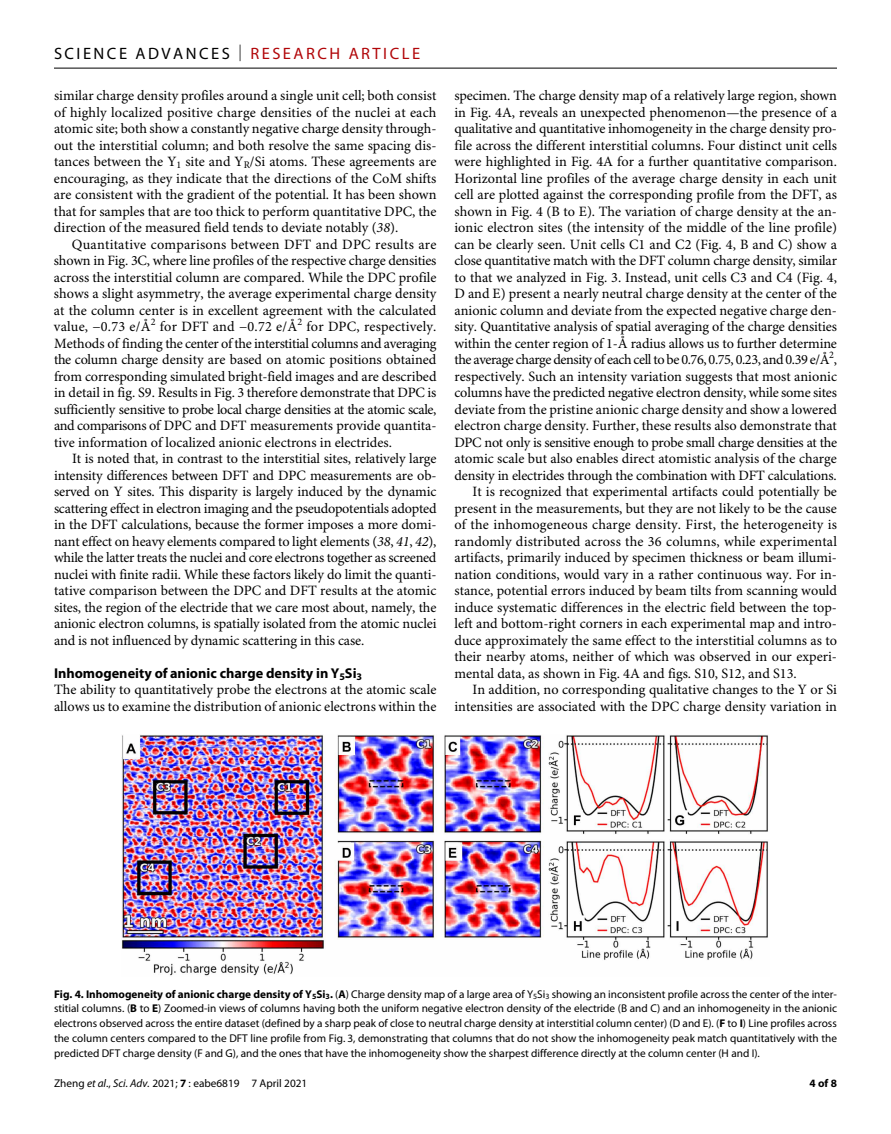
<style>
.page{position:relative;width:891px;height:1134px;background:#fff}
.page>*{position:absolute;margin:0;border:0;box-sizing:border-box;transform-origin:0 0}
.t1{font:16.5px "Myriad Pro";letter-spacing:.15em;color:#000}
.t2{font:14.25px/16.5px "Minion Pro";color:#000;text-align:justify}
.t3{font:14.25px "Minion Pro";letter-spacing:-.03em;color:#000}
.t4{font:14.25px "Minion Pro";letter-spacing:-.025em;color:#000}
.t5{font:700 14.25px "Myriad Pro";color:#000}
.t6{font:11.25px/15px "Myriad Pro";color:#000;text-align:justify}
.t7{font:700 11.25px "Myriad Pro";color:#000}
.s1{font-weight:300}
.s2{color:#b10508}
.s3{font-style:italic}
.s4{font-weight:700}
</style>
<div class="page">
<hr style="left:54px;top:68px;width:783px;height:1px;background:#000">
<img style="left:122px;top:735px;width:646px;height:241px">
<p class="t1" style="left:54px;top:40px;width:368px">SCIENCE ADVANCES <span class="s1">|</span> <span class="s2">RESEARCH ARTICLE</span></p>
<p class="t2" style="left:54px;top:89px;width:384px">similar charge density profiles around a single unit cell; both consist of highly localized positive charge densities of the nuclei at each atomic site; both show a constantly negative charge density through&shy;out the interstitial column; and both resolve the same spacing dis&shy;tances between the Y<sub>1</sub> site and Y<sub>R</sub>/Si atoms. These agreements are encouraging, as they indicate that the directions of the CoM shifts are consistent with the gradient of the potential. It has been shown that for samples that are too thick to perform quantitative DPC, the direction of the measured field tends to deviate notably (<span class="s3">38</span>).</p>
<p class="t2" style="left:54px;top:237px;width:384px;text-indent:18px">Quantitative comparisons between DFT and DPC results are shown in Fig. 3C, where line profiles of the respective charge densities across the interstitial column are compared. While the DPC profile shows a slight asymmetry, the average experimental charge density at the column center is in excellent agreement with the calculated value, −0.73 e/Å<sup>2</sup> for DFT and −0.72 e/Å<sup>2</sup> for DPC, respectively.<br>Methods of finding the center of the interstitial columns and averaging the column charge density are based on atomic positions obtained from corresponding simulated bright-field images and are described in detail in fig. S9. Results in Fig. 3 therefore demonstrate that DPC is sufficiently sensitive to probe local charge densities at the atomic scale, and comparisons of DPC and DFT measurements provide quantita&shy;tive information of localized anionic electrons in electrides.</p>
<p class="t2" style="left:54px;top:452px;width:384px;text-indent:18px">It is noted that, in contrast to the interstitial sites, relatively large intensity differences between DFT and DPC measurements are ob&shy;served on Y sites. This disparity is largely induced by the dynamic scattering effect in electron imaging and the pseudopotentials adopted in the DFT calculations, because the former imposes a more domi&shy;nant effect on heavy elements compared to light elements (<span class="s3">38</span>, <span class="s3">41</span>, <span class="s3">42</span>), while the latter treats the nuclei and core electrons together as screened nuclei with finite radii. While these factors likely do limit the quanti&shy;tative comparison between the DPC and DFT results at the atomic sites, the region of the electride that we care most about, namely, the anionic electron columns, is spatially isolated from the atomic nuclei and is not influenced by dynamic scattering in this case.</p>
<p class="t5" style="left:54px;top:661px;width:310px">Inhomogeneity of anionic charge density in Y<sub>5</sub>Si<sub>3</sub></p>
<p class="t2" style="left:54px;top:683px;width:384px">The ability to quantitatively probe the electrons at the atomic scale allows us to examine the distribution of anionic electrons within the</p>
<p class="t2" style="left:454px;top:89px;width:384px">specimen. The charge density map of a relatively large region, shown</p>
<p class="t2" style="left:454px;top:105px;width:384px">in Fig. 4A, reveals an unexpected phenomenon—the presence of a</p>
<p class="t2" style="left:454px;top:122px;width:384px">qualitative and quantitative inhomogeneity in the charge density pro-</p>
<p class="t2" style="left:454px;top:138px;width:384px">file across the different interstitial columns. Four distinct unit cells</p>
<p class="t2" style="left:454px;top:155px;width:384px">were highlighted in Fig. 4A for a further quantitative comparison.</p>
<p class="t2" style="left:454px;top:171px;width:384px">Horizontal line profiles of the average charge density in each unit</p>
<p class="t2" style="left:454px;top:188px;width:384px">cell are plotted against the corresponding profile from the DFT, as</p>
<p class="t2" style="left:454px;top:204px;width:384px">shown in Fig. 4 (B to E). The variation of charge density at the an-</p>
<p class="t2" style="left:454px;top:221px;width:384px">ionic electron sites (the intensity of the middle of the line profile)</p>
<p class="t2" style="left:454px;top:237px;width:384px">can be clearly seen. Unit cells C1 and C2 (Fig. 4, B and C) show a</p>
<p class="t2" style="left:454px;top:254px;width:384px">close quantitative match with the DFT column charge density, similar</p>
<p class="t2" style="left:454px;top:270px;width:384px">to that we analyzed in Fig. 3. Instead, unit cells C3 and C4 (Fig. 4,</p>
<p class="t2" style="left:454px;top:287px;width:384px">D and E) present a nearly neutral charge density at the center of the</p>
<p class="t2" style="left:454px;top:303px;width:384px">anionic column and deviate from the expected negative charge den-</p>
<p class="t2" style="left:454px;top:320px;width:384px">sity. Quantitative analysis of spatial averaging of the charge densities</p>
<p class="t2" style="left:454px;top:336px;width:384px">within the center region of 1-Å radius allows us to further determine</p>
<p class="t3" style="left:454px;top:351px;width:384px">the average charge density of each cell to be 0.76, 0.75, 0.23, and 0.39 e/Å<sup>2</sup>,</p>
<p class="t2" style="left:455px;top:369px;width:384px">respectively. Such an intensity variation suggests that most anionic</p>
<p class="t2" style="left:455px;top:386px;width:384px">columns have the predicted negative electron density, while some sites</p>
<p class="t2" style="left:455px;top:402px;width:384px">deviate from the pristine anionic charge density and show a lowered</p>
<p class="t2" style="left:455px;top:419px;width:384px">electron charge density. Further, these results also demonstrate that</p>
<p class="t4" style="left:455px;top:433px;width:384px">DPC not only is sensitive enough to probe small charge densities at the</p>
<p class="t2" style="left:455px;top:452px;width:384px">atomic scale but also enables direct atomistic analysis of the charge</p>
<p class="t2" style="left:455px;top:468px;width:384px">density in electrides through the combination with DFT calculations.</p>
<p class="t2" style="left:472px;top:485px;width:366px">It is recognized that experimental artifacts could potentially be</p>
<p class="t2" style="left:455px;top:501px;width:384px">present in the measurements, but they are not likely to be the cause</p>
<p class="t2" style="left:455px;top:518px;width:384px">of the inhomogeneous charge density. First, the heterogeneity is</p>
<p class="t2" style="left:455px;top:534px;width:384px">randomly distributed across the 36 columns, while experimental</p>
<p class="t2" style="left:455px;top:551px;width:384px">artifacts, primarily induced by specimen thickness or beam illumi-</p>
<p class="t2" style="left:455px;top:567px;width:384px">nation conditions, would vary in a rather continuous way. For in-</p>
<p class="t2" style="left:455px;top:584px;width:384px">stance, potential errors induced by beam tilts from scanning would</p>
<p class="t2" style="left:455px;top:600px;width:384px">induce systematic differences in the electric field between the top-</p>
<p class="t2" style="left:455px;top:617px;width:384px">left and bottom-right corners in each experimental map and intro-</p>
<p class="t2" style="left:455px;top:633px;width:384px">duce approximately the same effect to the interstitial columns as to</p>
<p class="t2" style="left:455px;top:650px;width:384px">their nearby atoms, neither of which was observed in our experi-</p>
<p class="t2" style="left:455px;top:666px;width:344px">mental data, as shown in Fig. 4A and figs. S10, S12, and S13.</p>
<p class="t2" style="left:472px;top:683px;width:366px">In addition, no corresponding qualitative changes to the Y or Si</p>
<p class="t2" style="left:455px;top:699px;width:384px">intensities are associated with the DPC charge density variation in</p>
<p class="t6" style="left:54px;top:986px;width:785px"><span class="s4">Fig. 4. Inhomogeneity of anionic charge density of Y</span><sub>5</sub><span class="s4">Si</span><sub>3</sub><span class="s4">.</span> (<span class="s4">A</span>) Charge density map of a large area of Y<sub>5</sub>Si<sub>3</sub> showing an inconsistent profile across the center of the inter&shy;stitial columns. (<span class="s4">B</span> to <span class="s4">E</span>) Zoomed-in views of columns having both the uniform negative electron density of the electride (B and C) and an inhomogeneity in the anionic electrons observed across the entire dataset (defined by a sharp peak of close to neutral charge density at interstitial column center) (D and E). (<span class="s4">F</span> to <span class="s4">I</span>) Line profiles across the column centers compared to the DFT line profile from Fig. 3, demonstrating that columns that do not show the inhomogeneity peak match quantitatively with the predicted DFT charge density (F and G), and the ones that have the inhomogeneity show the sharpest difference directly at the column center (H and I).</p>
<p class="t6" style="left:54px;top:1076px;width:255px">Zheng <span class="s3">et al</span>., <span class="s3">Sci. Adv.</span> 2021; <span class="s4">7</span> : eabe6819 7 April 2021</p>
<p class="t7" style="left:810px;top:1074px;width:29px">4 of 8</p>
</div>
